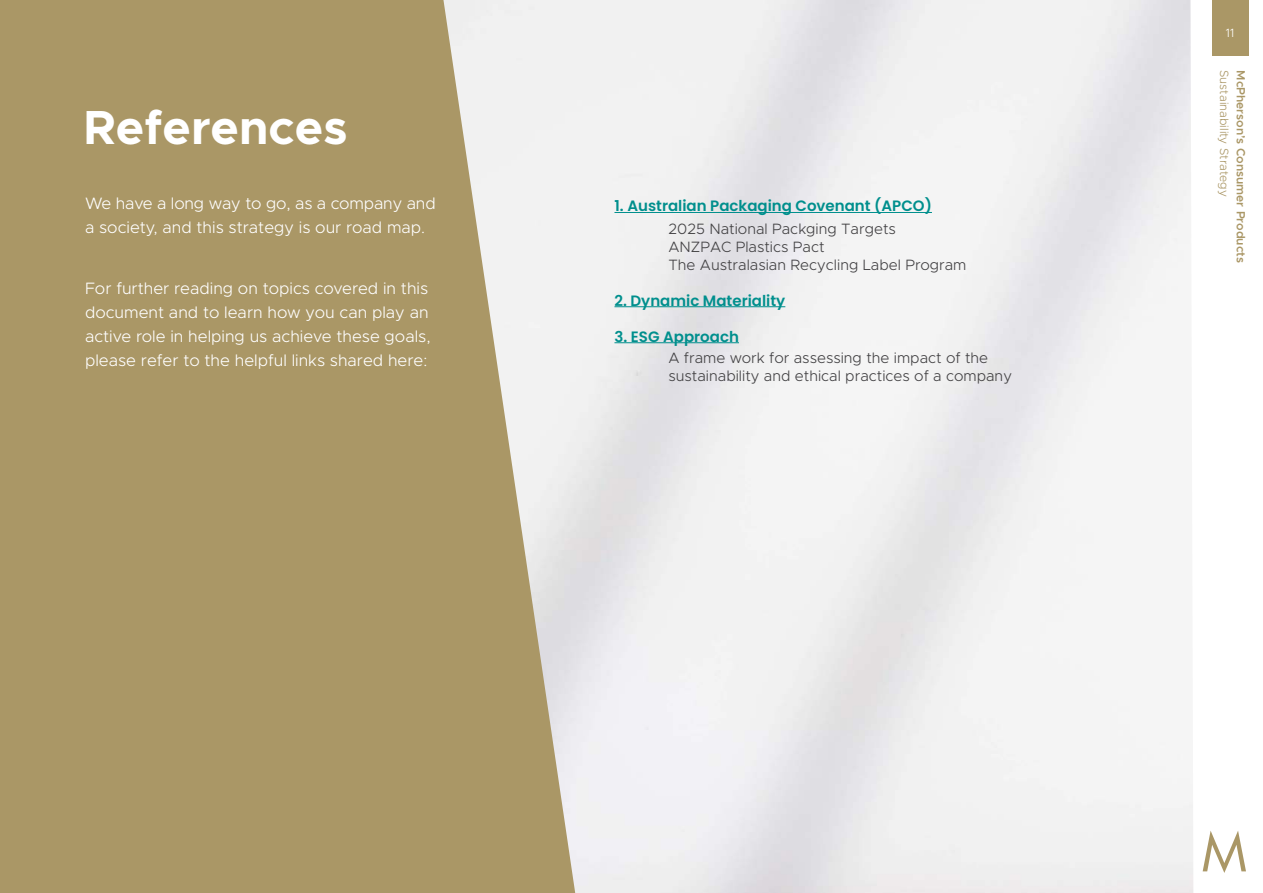
<style>
.page{position:relative;width:1263px;height:893px;background:#fff}
.page>*{position:absolute;margin:0;border:0;box-sizing:border-box;transform-origin:0 0}
.t1{font:700 48px "Metropolis";color:#fff}
.t2{font:300 16.5px/24px "Metropolis";color:#fff}
.t3{font:300 15px/18px "Metropolis";color:#414042}
.t4{font:600 15px "Poppins";color:#008f8d}
.t5{font:600 12px "Metropolis";color:#aa9766}
.t6{font:300 12px "Metropolis";color:#aa9766}
.t7{font:300 12px "Metropolis";color:#fff}
</style>
<div class="page">
<div style="left:1212px;top:0;width:36px;height:55px;background:#aa9766"></div>
<svg style="left:1203px;top:831px;width:43px;height:42px"></svg>
<svg style="left:0;top:0;width:575px;height:893px;background:#b1a175"></svg>
<hr style="left:614px;top:212px;width:318px;height:1px;background:#008f8d">
<hr style="left:614px;top:306px;width:171px;height:1px;background:#008f8d">
<hr style="left:614px;top:342px;width:125px;height:1px;background:#008f8d">
<h1 class="t1" style="left:83px;top:98px;width:265px">References</h1>
<p class="t2" style="left:85px;top:191px;width:352px">We have a long way to go, as a company and a society, and this strategy is our road map.</p>
<p class="t2" style="left:85px;top:276px;width:347px">For further reading on topics covered in this document and to learn how you can play an active role in helping us achieve these goals, please refer to the helpful links shared here:</p>
<p class="t4" style="left:614px;top:197px;width:319px">1. Australian Packaging Covenant (APCO)</p>
<p class="t3" style="left:668px;top:219px;width:299px">2025 National Packging Targets<br>ANZPAC Plastics Pact<br>The Australasian Recycling Label Program</p>
<p class="t4" style="left:614px;top:292px;width:172px">2. Dynamic Materiality</p>
<p class="t4" style="left:614px;top:328px;width:126px">3. ESG Approach</p>
<p class="t3" style="left:668px;top:349px;width:345px">A frame work for assessing the impact of the sustainability and ethical practices of a company</p>
<p class="t7" style="left:1226px;top:26px;width:10px">11</p>
<p class="t6" style="left:1232px;top:70px;width:128px;rotate:90deg">Sustainability Strategy</p>
<p class="t5" style="left:1248px;top:70px;width:194px;rotate:90deg">McPherson’s Consumer Products</p>
</div>
